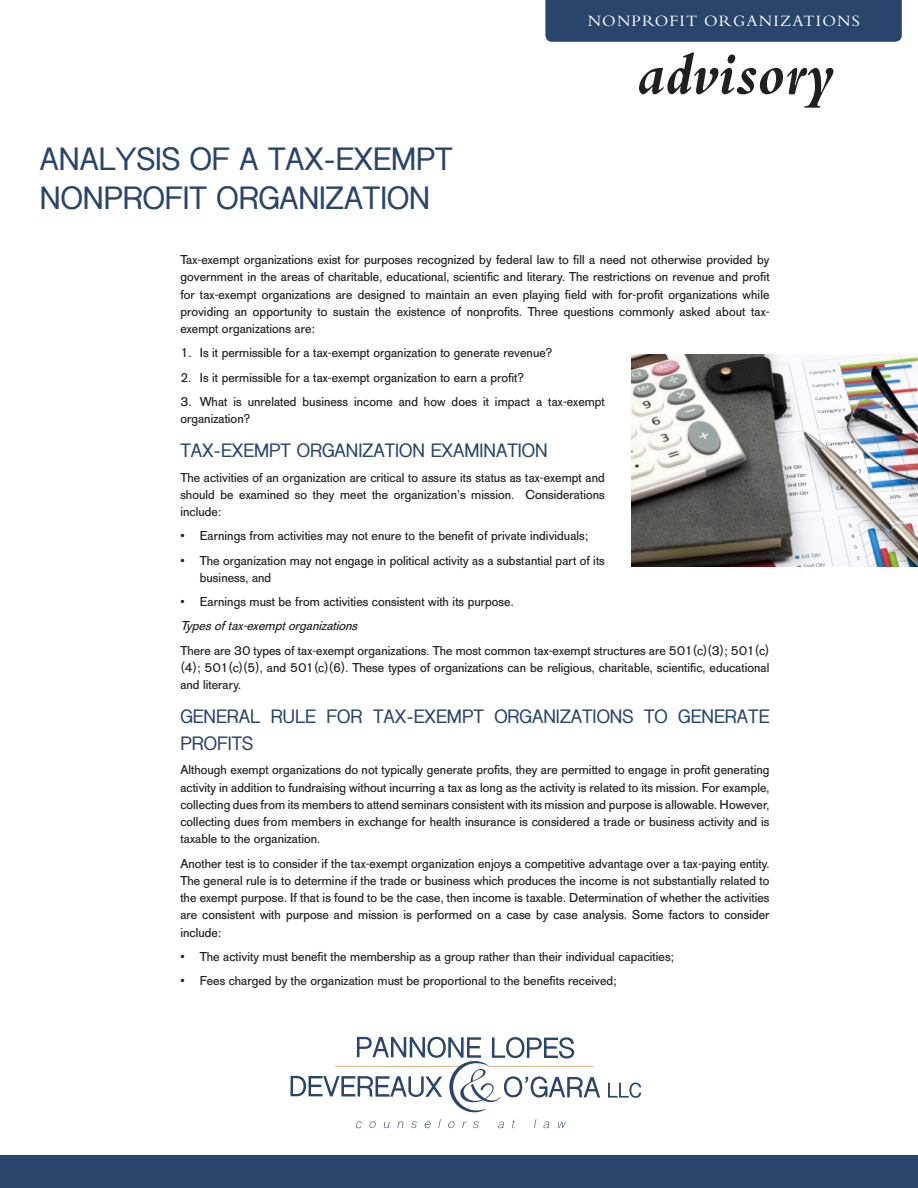
<style>
.page{position:relative;width:918px;height:1188px;background:#fff}
.page>*{position:absolute;margin:0;border:0;box-sizing:border-box;transform-origin:0 0}
.t1{font:italic 700 61.5px "Bembo";color:#231f20}
.t2{font:700 30px "Shree Dev 0714";color:#29456b}
.t3{font:700 18px/27px "Shree Dev 0714";color:#29456b}
.t4{font:16.5px "Bembo";letter-spacing:.07em;color:#fff}
.t5{font:12.75px/17.2px "AG Old Face";letter-spacing:.005em;color:#231f20;text-align:justify}
.t6{font:italic 12.75px "AG Old Face";color:#231f20}
</style>
<div class="page">
<div style="left:0;top:1156px;width:918px;height:32px;background:#29456b"></div>
<svg style="left:608px;top:1082px;width:33px;height:16px"></svg>
<svg style="left:291px;top:1037px;width:309px;height:76px"></svg>
<svg style="left:356px;top:1121px;width:6px;height:7px"></svg>
<svg style="left:369px;top:1121px;width:7px;height:7px"></svg>
<svg style="left:384px;top:1122px;width:6px;height:6px"></svg>
<svg style="left:398px;top:1121px;width:5px;height:7px"></svg>
<svg style="left:411px;top:1121px;width:6px;height:7px"></svg>
<svg style="left:425px;top:1121px;width:6px;height:7px"></svg>
<svg style="left:438px;top:1119px;width:3px;height:9px"></svg>
<svg style="left:448px;top:1121px;width:6px;height:7px"></svg>
<svg style="left:462px;top:1122px;width:4px;height:6px"></svg>
<svg style="left:473px;top:1121px;width:6px;height:7px"></svg>
<svg style="left:498px;top:1122px;width:6px;height:6px"></svg>
<svg style="left:512px;top:1120px;width:3px;height:8px"></svg>
<svg style="left:534px;top:1119px;width:2px;height:9px"></svg>
<svg style="left:543px;top:1122px;width:6px;height:6px"></svg>
<svg style="left:558px;top:1122px;width:8px;height:6px"></svg>
<div style="left:545px;top:0;width:357px;height:42px;background:#29456b"></div>
<img style="left:632px;top:354px;width:286px;height:213px">
<p class="t4" style="left:588px;top:11px;width:274px">NONPROFIT ORGANIZATIONS</p>
<p class="t2" style="left:40px;top:142px;width:414px">ANALYSIS OF A TAX-EXEMPT</p>
<p class="t2" style="left:40px;top:181px;width:392px">NONPROFIT ORGANIZATION</p>
<p class="t1" style="left:637px;top:41px;width:199px">advisory</p>
<p class="t5" style="left:180px;top:251px;width:591px">Tax-exempt organizations exist for purposes recognized by federal law to fill a need not otherwise provided by government in the areas of charitable, educational, scientific and literary. The restrictions on revenue and profit for tax-exempt organizations are designed to maintain an even playing field with for-profit organizations while providing an opportunity to sustain the existence of nonprofits. Three questions commonly asked about tax&shy;exempt organizations are:</p>
<p class="t5" style="left:180px;top:345px;width:373px">1. Is it permissible for a tax-exempt organization to generate revenue?</p>
<p class="t5" style="left:180px;top:369px;width:345px">2. Is it permissible for a tax-exempt organization to earn a profit?</p>
<p class="t5" style="left:180px;top:393px;width:426px">3. What is unrelated business income and how does it impact a tax-exempt organization?</p>
<p class="t3" style="left:180px;top:438px;width:369px">TAX-EXEMPT ORGANIZATION EXAMINATION</p>
<p class="t5" style="left:180px;top:469px;width:426px">The activities of an organization are critical to assure its status as tax-exempt and should be examined so they meet the organization’s mission. Considerations include:</p>
<p class="t5" style="left:180px;top:528px;width:410px">• Earnings from activities may not enure to the benefit of private individuals;</p>
<p class="t5" style="left:200px;top:552px;width:407px;text-indent:-19px">• The organization may not engage in political activity as a substantial part of its business, and</p>
<p class="t5" style="left:180px;top:593px;width:335px">• Earnings must be from activities consistent with its purpose.</p>
<p class="t6" style="left:180px;top:619px;width:182px">Typesoftax-exemptorganizations</p>
<p class="t5" style="left:180px;top:642px;width:591px">There are 30 types of tax-exempt organizations. The most common tax-exempt structures are 501(c)(3); 501(c) (4); 501(c)(5), and 501(c)(6). These types of organizations can be religious, charitable, scientific, educational and literary.</p>
<p class="t3" style="left:180px;top:703px;width:591px">GENERAL RULE FOR TAX-EXEMPT ORGANIZATIONS TO GENERATE<br>PROFITS</p>
<p class="t5" style="left:180px;top:762px;width:591px">Although exempt organizations do not typically generate profits, they are permitted to engage in profit generating activity in addition to fundraising without incurring a tax as long as the activity is related to its mission. For example, collecting dues from its members to attend seminars consistent with its mission and purpose is allowable. However, collecting dues from members in exchange for health insurance is considered a trade or business activity and is taxable to the organization.</p>
<p class="t5" style="left:180px;top:855px;width:591px">Another test is to consider if the tax-exempt organization enjoys a competitive advantage over a tax-paying entity.<br>The general rule is to determine if the trade or business which produces the income is not substantially related to the exempt purpose. If that is found to be the case, then income is taxable. Determination of whether the activities are consistent with purpose and mission is performed on a case by case analysis. Some factors to consider include:</p>
<p class="t5" style="left:180px;top:948px;width:495px">• The activity must benefit the membership as a group rather than their individual capacities;</p>
<p class="t5" style="left:180px;top:972px;width:438px">• Fees charged by the organization must be proportional to the benefits received;</p>
</div>
